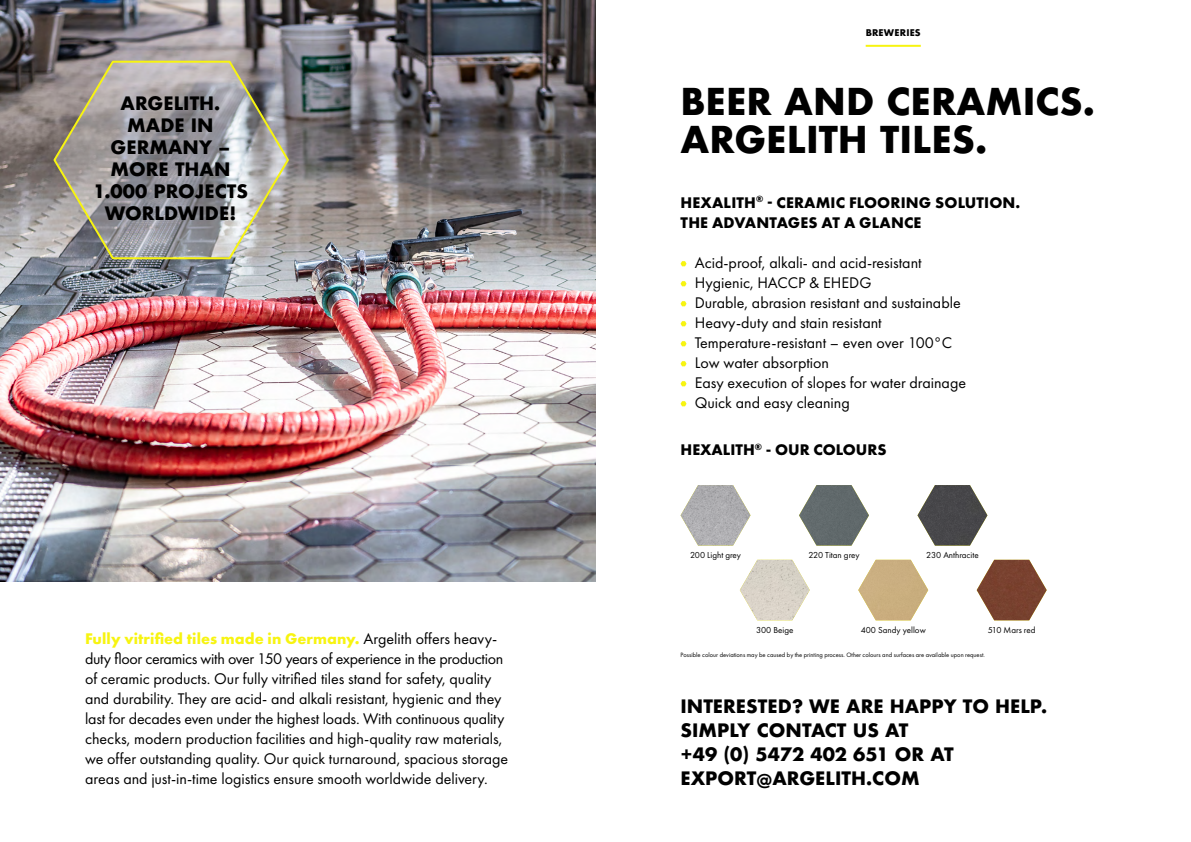
<style>
.page{position:relative;width:1191px;height:842px;background:#fff}
.page>*{position:absolute;margin:0;border:0;box-sizing:border-box;transform-origin:0 0}
.t1{font:700 36px/38px "Futura";color:#000}
.t2{font:700 18px/22px "Futura";color:#000;text-align:center}
.t3{font:16px/20px "Futura PT";color:#000}
.t4{font:700 16px/20px "Futura PT";letter-spacing:.01em;color:#000}
.t5{font:9px "Futura PT";color:#000}
.t6{font:700 9px "Futura";letter-spacing:.02em;color:#000}
.t7{font:6.5px "Futura PT";color:#000}
.s1{font-weight:700;color:#f7f410}
</style>
<div class="page">
<img style="left:0;top:0;width:595px;height:581px">
<hr style="left:865px;top:45px;width:55px;height:2px;background:#f7f410">
<svg style="left:52px;top:59px;width:238px;height:201px;background:#a3a09e"></svg>
<svg style="left:680px;top:261px;width:6px;height:5px"></svg>
<svg style="left:680px;top:281px;width:6px;height:5px"></svg>
<svg style="left:680px;top:301px;width:6px;height:5px"></svg>
<svg style="left:680px;top:321px;width:6px;height:5px"></svg>
<svg style="left:680px;top:341px;width:6px;height:5px"></svg>
<svg style="left:680px;top:361px;width:6px;height:5px"></svg>
<svg style="left:680px;top:381px;width:6px;height:5px"></svg>
<svg style="left:680px;top:401px;width:6px;height:5px"></svg>
<img style="left:680px;top:485px;width:70px;height:61px">
<img style="left:740px;top:560px;width:69px;height:60px">
<img style="left:858px;top:560px;width:70px;height:60px">
<img style="left:976px;top:560px;width:70px;height:60px">
<img style="left:799px;top:485px;width:70px;height:61px">
<img style="left:917px;top:485px;width:70px;height:61px">
<p class="t2" style="left:93px;top:92px;width:156px">ARGELITH.<br>MADE IN<br>GERMANY –<br>MORE THAN<br>1.000 PROJECTS<br>WORLDWIDE!</p>
<p class="t3" style="left:85px;top:629px;width:425px"><span class="s1">Fully vitrified tiles made in Germany.</span> Argelith offers heavy&shy;duty floor ceramics with over 150 years of experience in the production of ceramic products. Our fully vitrified tiles stand for safety, quality and durability. They are acid- and alkali resistant, hygienic and they last for decades even under the highest loads. With continuous quality checks, modern production facilities and high-quality raw materials, we offer outstanding quality. Our quick turnaround, spacious storage areas and just-in-time logistics ensure smooth worldwide delivery.</p>
<p class="t6" style="left:865px;top:26px;width:57px">BREWERIES</p>
<h1 class="t1" style="left:680px;top:82px;width:416px">BEER AND CERAMICS.<br>ARGELITH TILES.</h1>
<p class="t4" style="left:680px;top:192px;width:341px">HEXALITH<sup>®</sup> - CERAMIC FLOORING SOLUTION.<br>THE ADVANTAGES AT A GLANCE</p>
<p class="t3" style="left:694px;top:252px;width:273px">Acid-proof, alkali- and acid-resistant Hygienic, HACCP &amp; EHEDG<br>Durable, abrasion resistant and sustainable Heavy-duty and stain resistant Temperature-resistant – even over 100°C Low water absorption<br>Easy execution of slopes for water drainage Quick and easy cleaning</p>
<p class="t4" style="left:680px;top:439px;width:208px">HEXALITH<sup>®</sup> - OUR COLOURS</p>
<p class="t5" style="left:690px;top:550px;width:52px">200 Light grey</p>
<p class="t5" style="left:808px;top:550px;width:53px">220 Titan grey</p>
<p class="t5" style="left:926px;top:550px;width:54px">230 Anthracite</p>
<p class="t5" style="left:756px;top:624px;width:39px">300 Beige</p>
<p class="t5" style="left:860px;top:624px;width:67px">400 Sandy yellow</p>
<p class="t5" style="left:988px;top:624px;width:49px">510 Mars red</p>
<p class="t7" style="left:680px;top:651px;width:306px">Possible colour deviations may be caused by the printing process. Other colours and surfaces are available upon request.</p>
<p class="t2" style="left:680px;top:694px;width:368px;line-height:24px;text-align:left">INTERESTED? WE ARE HAPPY TO HELP.<br>SIMPLY CONTACT US AT<br>+49 (0) 5472 402 651 OR AT<br>EXPORT@ARGELITH.COM</p>
</div>
